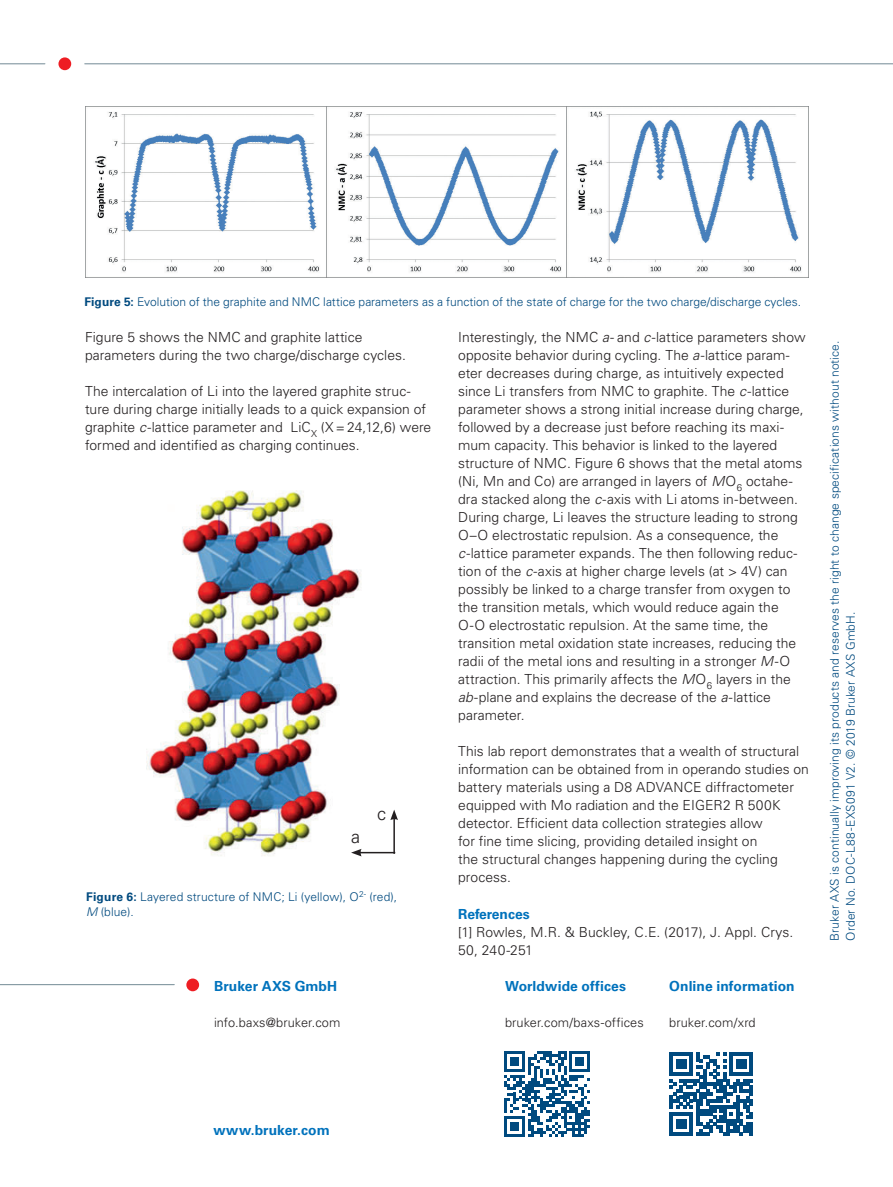
<style>
.page{position:relative;width:893px;height:1187px;background:#fff}
.page>*{position:absolute;margin:0;border:0;box-sizing:border-box;transform-origin:0 0}
.t1{font:300 18px "Univers LT Std";color:#231f20}
.t2{font:300 13.8px/18px "Univers LT Std";color:#231f20}
.t3{font:700 13.8px "Univers LT Std";letter-spacing:.005em;color:#0072bc}
.t4{font:300 12.75px "Univers LT Std";letter-spacing:.005em;color:#231f20}
.t5{font:300 12px/15.8px "Univers LT Std";letter-spacing:.005em;color:#004a7f}
.s1{font-weight:700}
.s2{font-style:italic}
</style>
<div class="page">
<img style="left:85px;top:106px;width:723px;height:171px">
<img style="left:146px;top:490px;width:219px;height:367px">
<hr style="left:359px;top:851px;width:36px;height:2px;background:#231f20">
<svg style="left:351px;top:848px;width:11px;height:8px"></svg>
<hr style="left:393px;top:817px;width:2px;height:36px;background:#231f20">
<svg style="left:390px;top:809px;width:8px;height:11px"></svg>
<hr style="left:0;top:63px;width:45px;height:1px;background:#738a95">
<hr style="left:85px;top:63px;width:808px;height:1px;background:#738a95">
<div style="left:58px;top:57px;width:13px;height:13px;background:#ee1d23;border-radius:50%"></div>
<hr style="left:0;top:984px;width:174px;height:1px;background:#738a95">
<div style="left:186px;top:978px;width:13px;height:13px;background:#ee1d23;border-radius:50%"></div>
<svg style="left:504px;top:1051px;width:86px;height:85px"></svg>
<svg style="left:670px;top:1052px;width:83px;height:83px"></svg>
<p class="t5" style="left:84px;top:294px;width:718px"><span class="s1">Figure 5:</span> Evolution of the graphite and NMC lattice parameters as a function of the state of charge for the two charge/discharge cycles.</p>
<p class="t2" style="left:85px;top:328px;width:322px">Figure 5 shows the NMC and graphite lattice parameters during the two charge/discharge cycles.</p>
<p class="t2" style="left:85px;top:382px;width:348px">The intercalation of Li into the layered graphite struc&shy;ture during charge initially leads to a quick expansion of graphite <span class="s2">c</span>-lattice parameter and LiC<sub>X</sub> (X=24,12,6) were formed and identified as charging continues.</p>
<h1 class="t1" style="left:351px;top:825px;width:10px">a</h1>
<h1 class="t1" style="left:377px;top:802px;width:11px">c</h1>
<p class="t5" style="left:86px;top:888px;width:313px"><span class="s1">Figure 6:</span> Layered structure of NMC; Li (yellow), O<sup>2-</sup> (red),<br><span class="s2">M</span> (blue).</p>
<p class="t3" style="left:214px;top:977px;width:125px">Bruker AXS GmbH</p>
<p class="t4" style="left:214px;top:1014px;width:128px">info.baxs@bruker.com</p>
<p class="t2" style="left:458px;top:328px;width:349px">Interestingly, the NMC <span class="s2">a-</span> and <span class="s2">c</span>-lattice parameters show opposite behavior during cycling. The <span class="s2">a</span>-lattice param&shy;eter decreases during charge, as intuitively expected since Li transfers from NMC to graphite. The <span class="s2">c</span>-lattice parameter shows a strong initial increase during charge, followed by a decrease just before reaching its maxi&shy;mum capacity. This behavior is linked to the layered structure of NMC. Figure 6 shows that the metal atoms (Ni, Mn and Co) are arranged in layers of <span class="s2">M</span>O<sub>6</sub> octahe&shy;dra stacked along the <span class="s2">c</span>-axis with Li atoms in-between.<br>During charge, Li leaves the structure leading to strong O–O electrostatic repulsion. As a consequence, the <span class="s2">c</span>-lattice parameter expands. The then following reduc&shy;tion of the <span class="s2">c</span>-axis at higher charge levels (at &gt; 4V) can possibly be linked to a charge transfer from oxygen to the transition metals, which would reduce again the O-O electrostatic repulsion. At the same time, the transition metal oxidation state increases, reducing the radii of the metal ions and resulting in a stronger <span class="s2">M</span>-O attraction. This primarily affects the <span class="s2">M</span>O<sub>6</sub> layers in the <span class="s2">ab</span>-plane and explains the decrease of the <span class="s2">a</span>-lattice parameter.</p>
<p class="t2" style="left:458px;top:742px;width:352px">This lab report demonstrates that a wealth of structural information can be obtained from in operando studies on battery materials using a D8 ADVANCE diffractometer equipped with Mo radiation and the EIGER2 R 500K detector. Efficient data collection strategies allow<br>for fine time slicing, providing detailed insight on<br>the structural changes happening during the cycling process.</p>
<p class="t3" style="left:458px;top:905px;width:73px">References</p>
<p class="t2" style="left:458px;top:922px;width:337px">[1] Rowles, M.R. &amp; Buckley, C.E. (2017), J. Appl. Crys.<br>50, 240-251</p>
<p class="t3" style="left:505px;top:977px;width:122px">Worldwide offices</p>
<p class="t4" style="left:505px;top:1014px;width:140px">bruker.com/baxs-offices</p>
<p class="t3" style="left:669px;top:977px;width:127px">Online information</p>
<p class="t4" style="left:669px;top:1014px;width:88px">bruker.com/xrd</p>
<p class="t5" style="left:827px;top:940px;width:601px;rotate:-90deg">Bruker AXS is continually improving its products and reserves the right to change specifications without notice.<br>Order No. DOC-L88-EXS091 V2. © 2019 Bruker AXS GmbH.</p>
<p class="t3" style="left:213px;top:1121px;width:118px">www.bruker.com</p>
</div>
